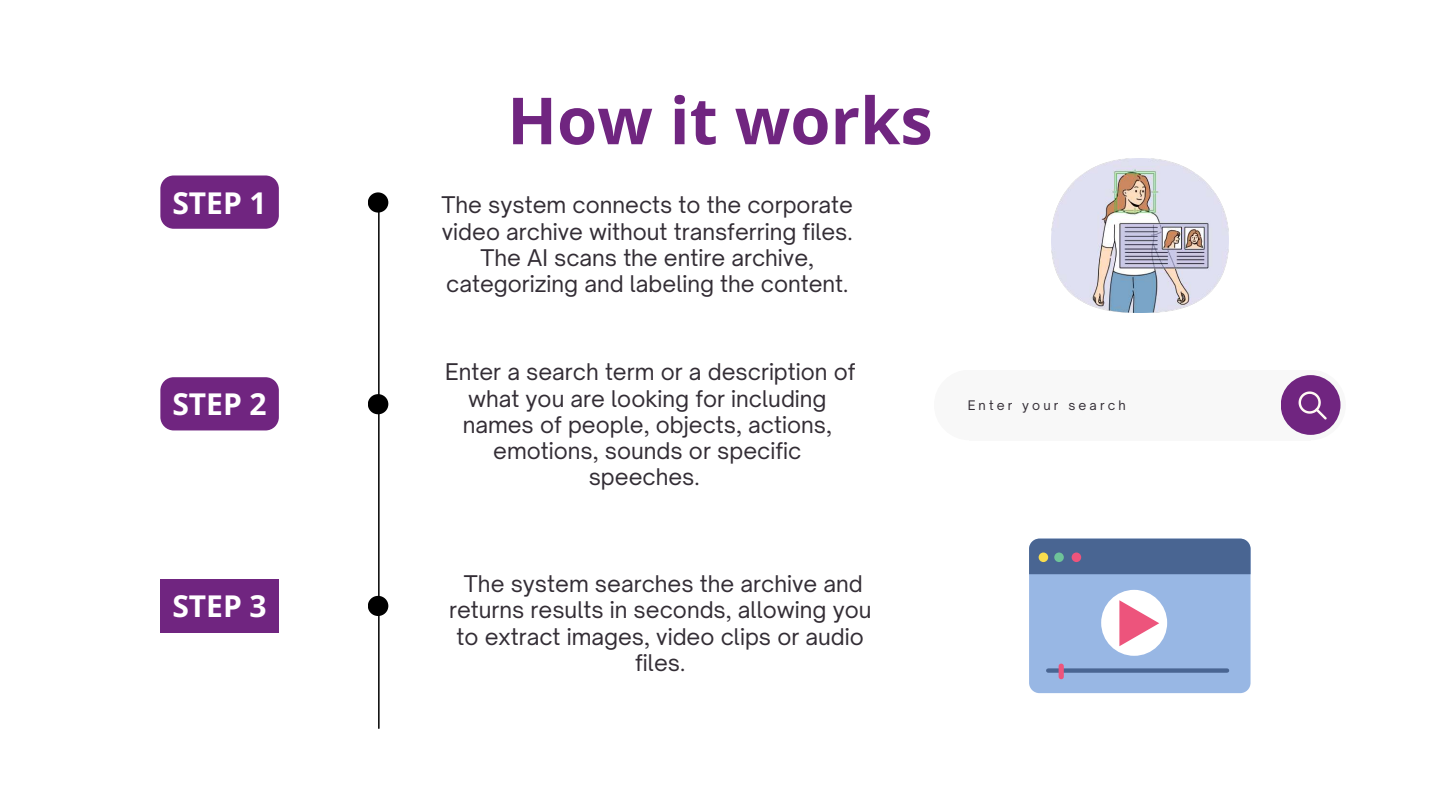
<style>
.page{position:relative;width:1440px;height:810px;background:#fff}
.page>*{position:absolute;margin:0;border:0;box-sizing:border-box;transform-origin:0 0}
.t1{font:700 65px "Open Sans";color:#702580}
.t2{font:700 30px "Open Sans";color:#fff}
.t3{font:22px/26.2px "Open Sauce One";color:#332d35;text-align:center}
.t4{font:12.6px "Open Sauce One";letter-spacing:.25em;color:#332d35}
</style>
<div class="page">
<hr style="left:378px;top:202px;width:2px;height:526px;background:#000">
<div style="left:368px;top:394px;width:20px;height:20px;background:#000;border-radius:50%"></div>
<div style="left:368px;top:596px;width:20px;height:20px;background:#000;border-radius:50%"></div>
<div style="left:368px;top:192px;width:20px;height:21px;background:#000;border-radius:50%"></div>
<div style="left:934px;top:370px;width:71px;height:70px;background:#f8f8f8;border-radius:50%"></div>
<div style="left:969px;top:370px;width:342px;height:70px;background:#f8f8f8"></div>
<div style="left:1275px;top:370px;width:71px;height:70px;background:#f8f8f8;border-radius:50%"></div>
<div style="left:1281px;top:375px;width:60px;height:60px;background:#702580;border-radius:50%"></div>
<svg style="left:1299px;top:391px;width:28px;height:29px"></svg>
<img style="left:1052px;top:159px;width:176px;height:153px">
<div style="left:1029px;top:539px;width:222px;height:154px;background:#98b7e4;border-radius:10px"></div>
<div style="left:1029px;top:539px;width:222px;height:35px;background:#496592"></div>
<div style="left:1039px;top:553px;width:9px;height:9px;background:#f8dd4e;border-radius:50%"></div>
<div style="left:1054px;top:553px;width:10px;height:9px;background:#6ec399;border-radius:50%"></div>
<div style="left:1072px;top:553px;width:9px;height:9px;background:#ed547c;border-radius:50%"></div>
<div style="left:1048px;top:668px;width:179px;height:5px;background:#496592"></div>
<div style="left:1101px;top:590px;width:66px;height:66px;background:#fff;border-radius:50%"></div>
<svg style="left:1119px;top:600px;width:40px;height:46px"></svg>
<div style="left:1059px;top:664px;width:5px;height:15px;background:#ed547c;border-radius:3px"></div>
<div style="left:160px;top:579px;width:119px;height:53px;background:#702580"></div>
<div style="left:160px;top:377px;width:119px;height:53px;background:#702580"></div>
<div style="left:160px;top:176px;width:119px;height:53px;background:#702580"></div>
<h1 class="t1" style="left:507px;top:75px;width:427px">How it works</h1>
<h2 class="t2" style="left:172px;top:182px;width:96px">STEP 1</h2>
<p class="t3" style="left:442px;top:192px;width:413px">The system connects to the corporate video archive without transferring files.<br>The AI scans the entire archive, categorizing and labeling the content.</p>
<h2 class="t2" style="left:172px;top:383px;width:96px">STEP 2</h2>
<h2 class="t2" style="left:172px;top:585px;width:96px">STEP 3</h2>
<p class="t3" style="left:445px;top:359px;width:412px">Enter a search term or a description of what you are looking for including names of people, objects, actions, emotions, sounds or specific speeches.</p>
<p class="t3" style="left:449px;top:571px;width:424px">The system searches the archive and returns results in seconds, allowing you to extract images, video clips or audio files.</p>
<p class="t4" style="left:968px;top:397px;width:160px">Enter your search</p>
</div>
